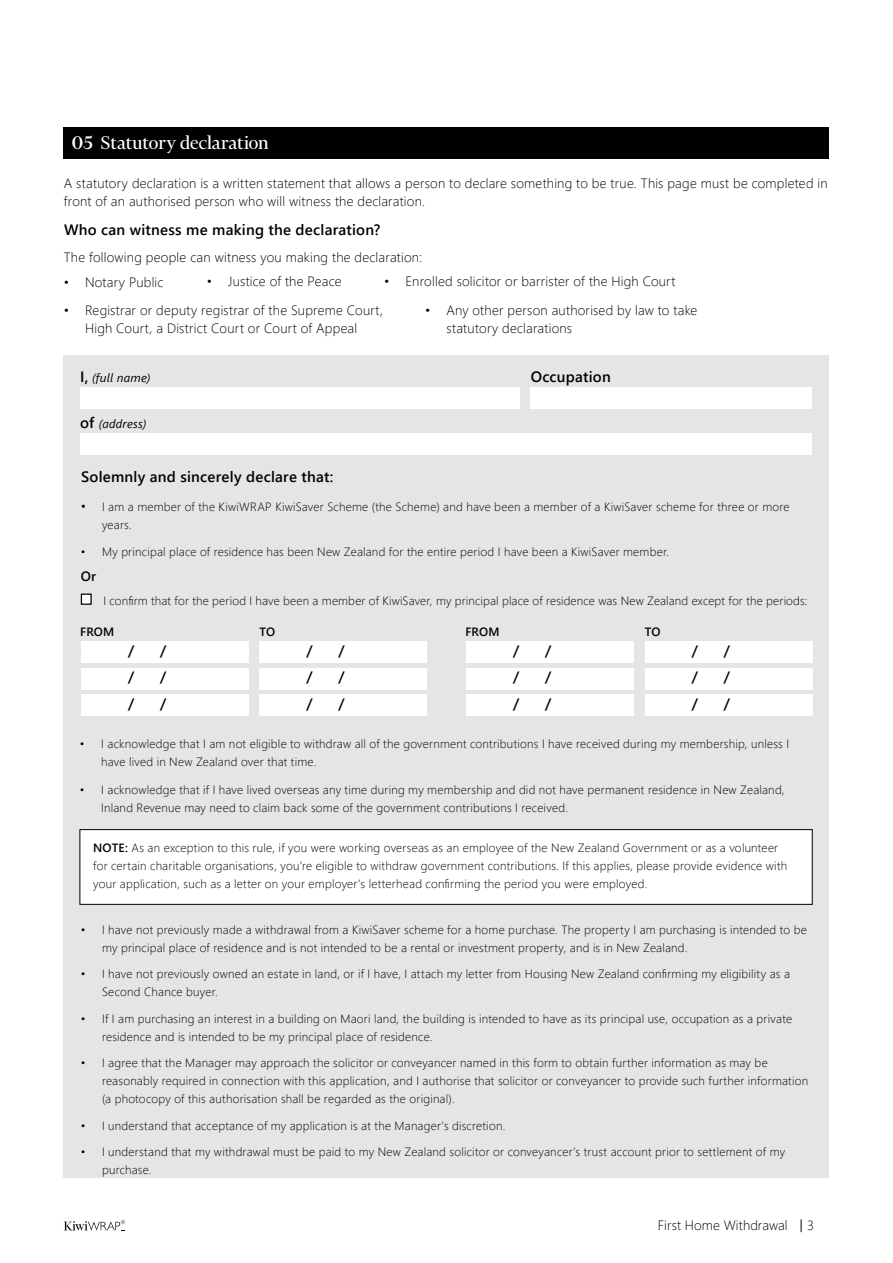
<style>
.page{position:relative;width:893px;height:1263px;background:#fff}
.page>*{position:absolute;margin:0;border:0;box-sizing:border-box;transform-origin:0 0}
.t1{font:21px "Financier Display";color:#fff}
.t2{font:600 15px "Segoe UI";letter-spacing:.015em;color:#000100}
.t3{font:300 13.5px/18px "Segoe UI";letter-spacing:.015em;color:#000100}
.t4{font:600 13.5px "Segoe UI";color:#000100}
.t5{font:300 12px/18px "Segoe UI";letter-spacing:.02em;color:#000100}
.t6{font:italic 12px "Segoe UI";letter-spacing:.02em;color:#000100}
.t7{font:600 12px "Segoe UI";letter-spacing:.01em;color:#000100}
.s1{font-weight:500}
.s2{font-weight:600;font-style:normal;font-size:15px}
.s3{font-size:13.5px}
.s4{font-weight:600}
</style>
<div class="page">
<svg style="left:801px;top:1219px;width:1px;height:13px"></svg>
<svg style="left:64px;top:1220px;width:61px;height:11px"></svg>
<div style="left:64px;top:128px;width:765px;height:31px;background:#000100"></div>
<div style="left:64px;top:355px;width:765px;height:823px;background:#e6e4e4"></div>
<div style="left:81px;top:593px;width:11px;height:12px;background:#fff;border:1px solid #000100"></div>
<div style="left:80px;top:387px;width:440px;height:22px;background:#fff"></div>
<div style="left:80px;top:434px;width:731px;height:21px;background:#fff"></div>
<div style="left:530px;top:387px;width:282px;height:22px;background:#fff"></div>
<div style="left:81px;top:642px;width:168px;height:21px;background:#fff"></div>
<div style="left:81px;top:668px;width:168px;height:21px;background:#fff"></div>
<div style="left:81px;top:694px;width:168px;height:22px;background:#fff"></div>
<div style="left:260px;top:642px;width:167px;height:21px;background:#fff"></div>
<div style="left:260px;top:668px;width:167px;height:21px;background:#fff"></div>
<div style="left:260px;top:694px;width:167px;height:22px;background:#fff"></div>
<div style="left:466px;top:642px;width:168px;height:21px;background:#fff"></div>
<div style="left:466px;top:668px;width:168px;height:21px;background:#fff"></div>
<div style="left:466px;top:694px;width:168px;height:22px;background:#fff"></div>
<div style="left:645px;top:642px;width:168px;height:21px;background:#fff"></div>
<div style="left:645px;top:668px;width:168px;height:21px;background:#fff"></div>
<div style="left:645px;top:694px;width:168px;height:22px;background:#fff"></div>
<div style="left:80px;top:829px;width:733px;height:76px;background:#fff;border:1px solid #000100"></div>
<h1 class="t1" style="left:72px;top:132px;width:198px"><span class="s1">05</span> Statutory declaration</h1>
<p class="t3" style="left:64px;top:173px;width:765px">A statutory declaration is a written statement that allows a person to declare something to be true. This page must be completed in front of an authorised person who will witness the declaration.</p>
<p class="t2" style="left:64px;top:216px;width:318px">Who can witness me making the declaration?</p>
<p class="t3" style="left:64px;top:247px;width:360px">The following people can witness you making the declaration:</p>
<p class="t3" style="left:64px;top:272px;width:101px">• Notary Public</p>
<p class="t3" style="left:207px;top:271px;width:136px">• Justice of the Peace</p>
<p class="t3" style="left:384px;top:271px;width:293px">• Enrolled solicitor or barrister of the High Court</p>
<p class="t3" style="left:64px;top:300px;width:321px;text-align:center">• Registrar or deputy registrar of the Supreme Court,<br>High Court, a District Court or Court of Appeal</p>
<p class="t6" style="left:80px;top:366px;width:72px"><span class="s2">I,</span> (full name)</p>
<p class="t6" style="left:80px;top:412px;width:68px"><span class="s2">of</span> (address)</p>
<p class="t3" style="left:446px;top:300px;width:252px;text-indent:-21px">• Any other person authorised by law to take statutory declarations</p>
<p class="t2" style="left:531px;top:362px;width:82px">Occupation</p>
<p class="t2" style="left:81px;top:462px;width:254px">Solemnly and sincerely declare that:</p>
<p class="t5" style="left:102px;top:497px;width:689px;text-indent:-21px"><span class="s3">•</span> I am a member of the KiwiWRAP KiwiSaver Scheme (the Scheme) and have been a member of a KiwiSaver scheme for three or more years.</p>
<p class="t5" style="left:81px;top:541px;width:590px">• My principal place of residence has been New Zealand for the entire period I have been a KiwiSaver member.</p>
<p class="t4" style="left:81px;top:563px;width:17px">Or</p>
<p class="t5" style="left:103px;top:590px;width:706px">I confirm that for the period I have been a member of KiwiSaver, my principal place of residence was New Zealand except for the periods:</p>
<p class="t7" style="left:80px;top:620px;width:36px">FROM</p>
<p class="t2" style="left:128px;top:636px;width:8px">/</p>
<p class="t2" style="left:160px;top:636px;width:8px">/</p>
<p class="t2" style="left:128px;top:663px;width:8px">/</p>
<p class="t2" style="left:160px;top:663px;width:8px">/</p>
<p class="t2" style="left:128px;top:689px;width:8px">/</p>
<p class="t2" style="left:160px;top:689px;width:8px">/</p>
<p class="t7" style="left:259px;top:620px;width:17px">TO</p>
<p class="t2" style="left:306px;top:636px;width:8px">/</p>
<p class="t2" style="left:338px;top:636px;width:8px">/</p>
<p class="t2" style="left:306px;top:663px;width:8px">/</p>
<p class="t2" style="left:338px;top:663px;width:8px">/</p>
<p class="t2" style="left:306px;top:689px;width:8px">/</p>
<p class="t2" style="left:338px;top:689px;width:8px">/</p>
<p class="t7" style="left:465px;top:620px;width:36px">FROM</p>
<p class="t2" style="left:513px;top:636px;width:8px">/</p>
<p class="t2" style="left:545px;top:636px;width:8px">/</p>
<p class="t2" style="left:513px;top:663px;width:8px">/</p>
<p class="t2" style="left:545px;top:663px;width:8px">/</p>
<p class="t2" style="left:513px;top:689px;width:8px">/</p>
<p class="t2" style="left:545px;top:689px;width:8px">/</p>
<p class="t7" style="left:645px;top:620px;width:17px">TO</p>
<p class="t2" style="left:692px;top:636px;width:8px">/</p>
<p class="t2" style="left:724px;top:636px;width:8px">/</p>
<p class="t2" style="left:692px;top:663px;width:8px">/</p>
<p class="t2" style="left:724px;top:663px;width:8px">/</p>
<p class="t2" style="left:692px;top:689px;width:8px">/</p>
<p class="t2" style="left:724px;top:689px;width:8px">/</p>
<p class="t5" style="left:101px;top:733px;width:689px;text-indent:-21px">• I acknowledge that I am not eligible to withdraw all of the government contributions I have received during my membership, unless I have lived in New Zealand over that time.</p>
<p class="t5" style="left:101px;top:780px;width:685px;text-indent:-21px">• I acknowledge that if I have lived overseas any time during my membership and did not have permanent residence in New Zealand,<br>Inland Revenue may need to claim back some of the government contributions I received.</p>
<p class="t5" style="left:93px;top:837px;width:696px"><span class="s4">NOTE:</span> As an exception to this rule, if you were working overseas as an employee of the New Zealand Government or as a volunteer for certain charitable organisations, you’re eligible to withdraw government contributions. If this applies, please provide evidence with your application, such as a letter on your employer’s letterhead confirming the period you were employed.</p>
<p class="t5" style="left:102px;top:919px;width:706px;text-indent:-21px">• I have not previously made a withdrawal from a KiwiSaver scheme for a home purchase. The property I am purchasing is intended to be my principal place of residence and is not intended to be a rental or investment property, and is in New Zealand.</p>
<p class="t5" style="left:102px;top:964px;width:689px;text-indent:-21px">• I have not previously owned an estate in land, or if I have, I attach my letter from Housing New Zealand confirming my eligibility as a<br>Second Chance buyer.</p>
<p class="t5" style="left:102px;top:1008px;width:691px;text-indent:-21px">• If I am purchasing an interest in a building on Maori land, the building is intended to have as its principal use, occupation as a private residence and is intended to be my principal place of residence.</p>
<p class="t5" style="left:102px;top:1053px;width:708px;text-indent:-21px">• I agree that the Manager may approach the solicitor or conveyancer named in this form to obtain further information as may be reasonably required in connection with this application, and I authorise that solicitor or conveyancer to provide such further information (a photocopy of this authorisation shall be regarded as the original).</p>
<p class="t5" style="left:81px;top:1115px;width:426px">• I understand that acceptance of my application is at the Manager’s discretion.</p>
<p class="t5" style="left:102px;top:1142px;width:685px;text-indent:-21px">• I understand that my withdrawal must be paid to my New Zealand solicitor or conveyancer’s trust account prior to settlement of my purchase.</p>
<p class="t3" style="left:658px;top:1215px;width:131px">First Home Withdrawal</p>
<p class="t3" style="left:807px;top:1215px;width:8px">3</p>
</div>
